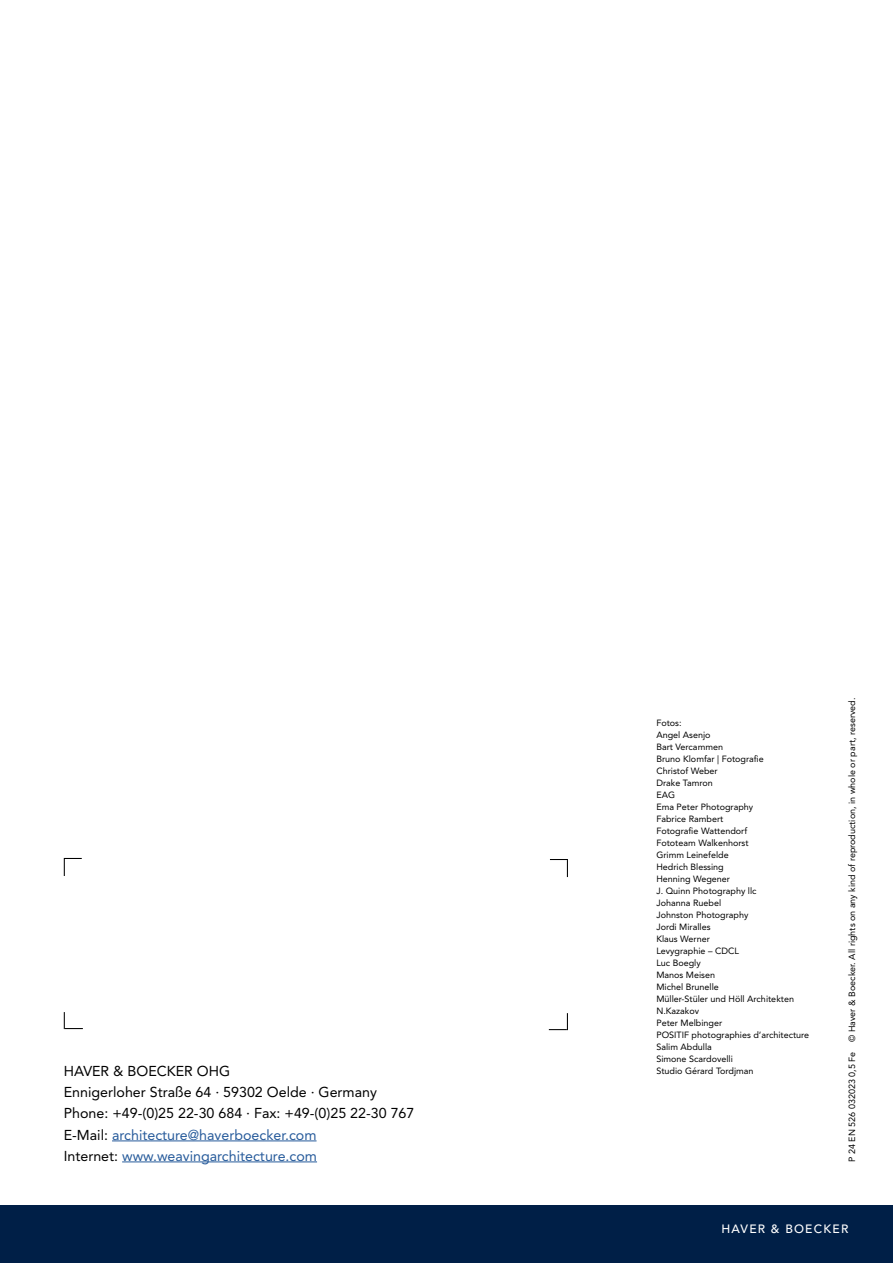
<style>
.page{position:relative;width:893px;height:1263px;background:#fff}
.page>*{position:absolute;margin:0;border:0;box-sizing:border-box;transform-origin:0 0}
.t1{font:14.25px/21px "Avenir LT Std";color:#000}
.t2{font:500 12px "Avenir LT Std";letter-spacing:.1em;color:#fff}
.t3{font:9px/12px "Avenir LT Std";color:#000}
.s1{color:#275b9b}
</style>
<div class="page">
<svg style="left:64px;top:858px;width:18px;height:18px"></svg>
<svg style="left:64px;top:1012px;width:19px;height:17px"></svg>
<svg style="left:550px;top:859px;width:18px;height:18px"></svg>
<svg style="left:549px;top:1013px;width:19px;height:17px"></svg>
<hr style="left:112px;top:1140px;width:205px;height:1px;background:#275b9b">
<hr style="left:122px;top:1161px;width:195px;height:1px;background:#275b9b">
<div style="left:0;top:1205px;width:893px;height:58px;background:#001f47"></div>
<h1 class="t1" style="left:64px;top:1061px;width:352px">HAVER &amp; BOECKER OHG<br>Ennigerloher Straße 64 · 59302 Oelde · Germany Phone: +49-(0)25 22-30 684 · Fax: +49-(0)25 22-30 767<br>E-Mail: <span class="s1">architecture@haverboecker.com<br></span>Internet: <span class="s1">www.weavingarchitecture.com</span></h1>
<p class="t3" style="left:656px;top:717px;width:154px">Fotos:<br>Angel Asenjo<br>Bart Vercammen<br>Bruno Klomfar | Fotografie<br>Christof Weber<br>Drake Tamron<br>EAG<br>Ema Peter Photography<br>Fabrice Rambert<br>Fotografie Wattendorf<br>Fototeam Walkenhorst<br>Grimm Leinefelde<br>Hedrich Blessing<br>Henning Wegener<br>J. Quinn Photography llc<br>Johanna Ruebel<br>Johnston Photography<br>Jordi Miralles<br>Klaus Werner<br>Levygraphie – CDCL<br>Luc Boegly<br>Manos Meisen<br>Michel Brunelle<br>Müller-Stüler und Höll Architekten<br>N.Kazakov<br>Peter Melbinger<br>POSITIF photographies d‘architecture<br>Salim Abdulla<br>Simone Scardovelli<br>Studio Gérard Tordjman</p>
<p class="t3" style="left:846px;top:1162px;width:466px;rotate:-90deg">P 24 EN 526 032023 0,5 Fe © Haver &amp; Boecker. All rights on any kind of reproduction, in whole or part, reserved.</p>
<h2 class="t2" style="left:721px;top:1222px;width:128px">HAVER &amp; BOECKER</h2>
</div>
